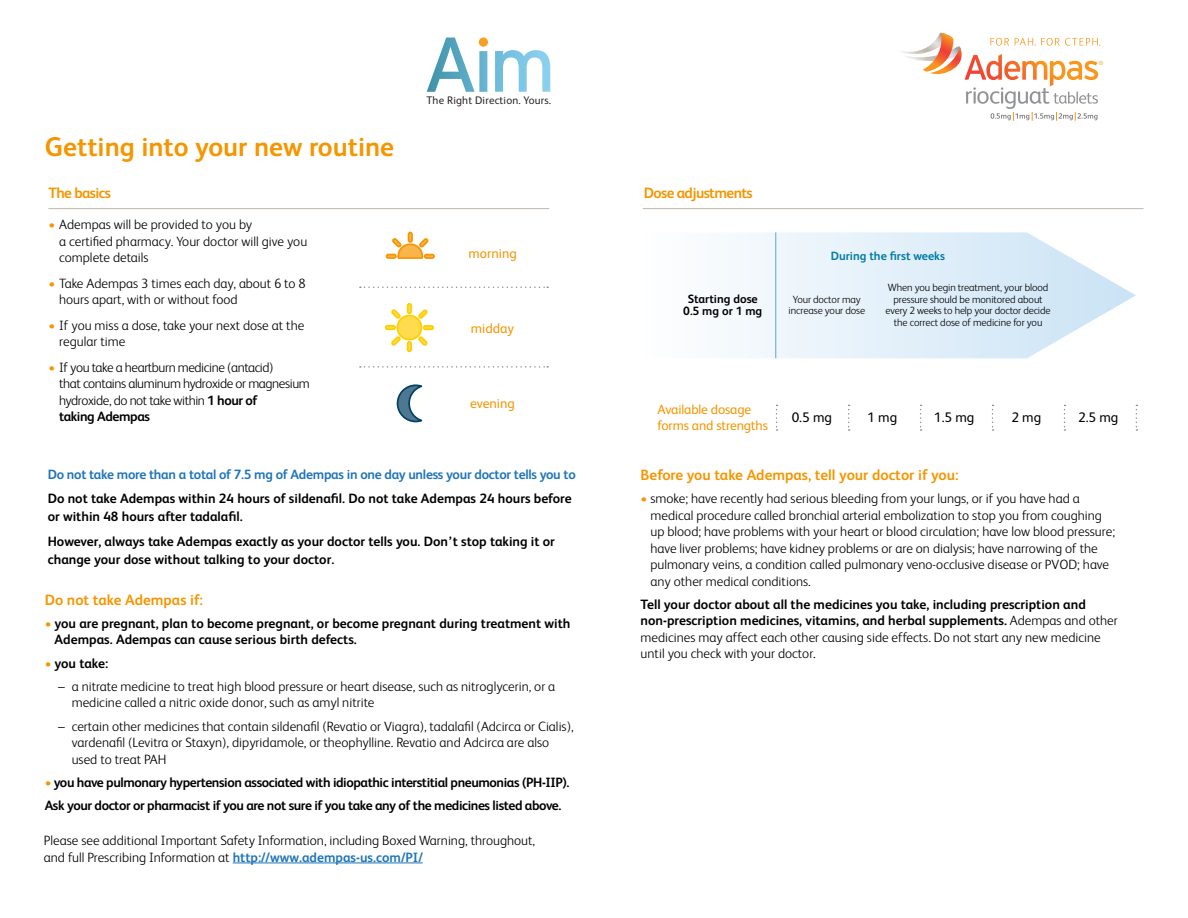
<style>
.page{position:relative;width:1188px;height:918px;background:#fff}
.page>*{position:absolute;margin:0;border:0;box-sizing:border-box;transform-origin:0 0}
.t1{font:700 27px "FS Albert";color:#f59600}
.t2{font:700 15px "FS Albert";color:#f59600}
.t3{font:700 15px "FS Albert";letter-spacing:-.04em;color:#f59600}
.t4{font:13.8px "FS Albert";color:#000}
.t5{font:13.65px "FS Albert";color:#f59600}
.t6{font:300 13.5px/16.5px "FS Albert";color:#000}
.t7{font:700 13.5px/16.5px "FS Albert";color:#000}
.t8{font:700 13.5px/23.2px "FS Albert";letter-spacing:-.03em;color:#000}
.t9{font:300 13.5px/16.5px "FS Albert";letter-spacing:-.03em;color:#000}
.t10{font:700 13.5px "FS Albert";letter-spacing:-.02em;color:#1f75b9}
.t11{font:13.5px/16.2px "FS Albert";letter-spacing:-.01em;color:#f59600}
.t12{font:700 12px/12.9px "FS Albert";color:#000;text-align:center}
.t13{font:700 12px "FS Albert";color:#007ba7}
.t14{font:10.95px "FS Albert";letter-spacing:.015em;color:#292424}
.t15{font:300 10.5px/11.7px "FS Albert";letter-spacing:-.01em;color:#000;text-align:center}
.s1{font-weight:400;color:#f59600}
.s2{font-weight:700}
.s3{font-weight:300;color:#f59600}
.s4{font-weight:700;color:#1f75b9}
.s5{color:#f59600}
.s6{font-weight:300}
</style>
<div class="page">
<svg style="left:901px;top:33px;width:202px;height:88px"></svg>
<div style="left:424px;top:254px;width:11px;height:5px;border:2px solid #f59600;border-radius:2px"></div>
<div style="left:408px;top:232px;width:5px;height:11px;border:2px solid #f59600;border-radius:2px"></div>
<svg style="left:387px;top:233px;width:47px;height:26px"></svg>
<div style="left:386px;top:254px;width:11px;height:5px;border:2px solid #f59600;border-radius:2px"></div>
<div style="left:397px;top:316px;width:24px;height:24px;background:#ffdc4d;border-radius:50%"></div>
<div style="left:397px;top:315px;width:25px;height:25px;border:2px solid #fece00;border-radius:50%"></div>
<div style="left:407px;top:341px;width:5px;height:11px;border:2px solid #fece00;border-radius:2px"></div>
<svg style="left:408px;top:335px;width:20px;height:16px"></svg>
<div style="left:423px;top:325px;width:11px;height:5px;border:2px solid #fece00;border-radius:2px"></div>
<svg style="left:408px;top:306px;width:25px;height:23px"></svg>
<div style="left:407px;top:303px;width:5px;height:11px;border:2px solid #fece00;border-radius:2px"></div>
<svg style="left:391px;top:309px;width:11px;height:11px"></svg>
<div style="left:385px;top:325px;width:11px;height:5px;border:2px solid #fece00;border-radius:2px"></div>
<svg style="left:391px;top:335px;width:11px;height:11px"></svg>
<svg style="left:396px;top:384px;width:27px;height:39px"></svg>
<svg style="left:360px;top:366px;width:188px;height:2px"></svg>
<svg style="left:360px;top:287px;width:188px;height:1px"></svg>
<img style="left:427px;top:38px;width:123px;height:54px">
<div style="left:479px;top:37px;width:9px;height:10px;background:#f79f24;border-radius:50%"></div>
<svg style="left:731px;top:232px;width:405px;height:126px"></svg>
<hr style="left:776px;top:232px;width:1px;height:126px;background:#c7e0eb">
<hr style="left:775px;top:232px;width:1px;height:126px;background:#00719f">
<hr style="left:233px;top:863px;width:190px;height:1px;background:#1f75b9">
<svg style="left:776px;top:405px;width:2px;height:26px"></svg>
<svg style="left:920px;top:405px;width:2px;height:26px"></svg>
<svg style="left:848px;top:405px;width:2px;height:26px"></svg>
<svg style="left:992px;top:405px;width:2px;height:26px"></svg>
<svg style="left:1064px;top:405px;width:2px;height:26px"></svg>
<svg style="left:1136px;top:405px;width:1px;height:26px"></svg>
<hr style="left:48px;top:208px;width:501px;height:1px;background:#beb7ae">
<hr style="left:643px;top:208px;width:501px;height:1px;background:#beb7ae">
<h1 class="t1" style="left:45px;top:129px;width:351px">Getting into your new routine</h1>
<p class="t3" style="left:48px;top:182px;width:64px">The basics</p>
<p class="t6" style="left:59px;top:216px;width:250px;text-indent:-11px"><span class="s1">•</span> Adempas will be provided to you by<br>a certified pharmacy. Your doctor will give you complete details</p>
<p class="t6" style="left:59px;top:274px;width:248px;text-indent:-11px"><span class="s1">•</span> Take Adempas 3 times each day, about 6 to 8 hours apart, with or without food</p>
<p class="t6" style="left:59px;top:316px;width:247px;text-indent:-11px"><span class="s1">•</span> If you miss a dose, take your next dose at the regular time</p>
<p class="t9" style="left:59px;top:358px;width:252px;text-indent:-11px"><span class="s1">•</span> If you take a heartburn medicine (antacid)<br>that contains aluminum hydroxide or magnesium hydroxide, do not take within <span class="s2">1 hour of<br>taking Adempas</span></p>
<p class="t14" style="left:426px;top:93px;width:126px">The Right Direction. Yours.</p>
<p class="t5" style="left:469px;top:244px;width:50px">morning</p>
<p class="t5" style="left:471px;top:319px;width:45px">midday</p>
<p class="t5" style="left:470px;top:394px;width:46px">evening</p>
<p class="t10" style="left:48px;top:465px;width:530px">Do not take more than a total of 7.5 mg of Adempas in one day unless your doctor tells you to</p>
<p class="t7" style="left:48px;top:489px;width:525px;line-height:18px">Do not take Adempas within 24 hours of sildenafil. Do not take Adempas 24 hours before or within 48 hours after tadalafil.</p>
<p class="t7" style="left:48px;top:532px;width:509px;line-height:18px">However, always take Adempas exactly as your doctor tells you. Don’t stop taking it or change your dose without talking to your doctor.</p>
<p class="t2" style="left:45px;top:589px;width:160px">Do not take Adempas if:</p>
<p class="t7" style="left:55px;top:614px;width:517px;text-indent:-10px"><span class="s3">•</span> you are pregnant, plan to become pregnant, or become pregnant during treatment with<br>Adempas. Adempas can cause serious birth defects.</p>
<p class="t7" style="left:45px;top:654px;width:65px"><span class="s3">•</span> you take:</p>
<p class="t6" style="left:72px;top:677px;width:485px;text-indent:-14px">– a nitrate medicine to treat high blood pressure or heart disease, such as nitroglycerin, or a medicine called a nitric oxide donor, such as amyl nitrite</p>
<p class="t6" style="left:72px;top:717px;width:503px;text-indent:-14px">– certain other medicines that contain sildenafil (Revatio or Viagra), tadalafil (Adcirca or Cialis), vardenafil (Levitra or Staxyn), dipyridamole, or theophylline. Revatio and Adcirca are also used to treat PAH</p>
<p class="t8" style="left:45px;top:770px;width:526px"><span class="s3">•</span> you have pulmonary hypertension associated with idiopathic interstitial pneumonias (PH-IIP).<br>Ask your doctor or pharmacist if you are not sure if you take any of the medicines listed above.</p>
<p class="t6" style="left:44px;top:832px;width:493px">Please see additional Important Safety Information, including Boxed Warning, throughout, and full Prescribing Information at <span class="s4">http://www.adempas-us.com/PI/</span></p>
<p class="t3" style="left:644px;top:182px;width:110px">Dose adjustments</p>
<p class="t13" style="left:831px;top:248px;width:116px">During the first weeks</p>
<p class="t12" style="left:683px;top:292px;width:80px">Starting dose<br>0.5 mg or 1 mg</p>
<p class="t15" style="left:789px;top:293px;width:78px">Your doctor may increase your dose</p>
<p class="t15" style="left:886px;top:281px;width:166px">When you begin treatment, your blood pressure should be monitored about every 2 weeks to help your doctor decide the correct dose of medicine for you</p>
<p class="t11" style="left:658px;top:401px;width:112px">Available dosage forms and strengths</p>
<p class="t4" style="left:792px;top:408px;width:42px">0.5 mg</p>
<p class="t4" style="left:867px;top:408px;width:31px">1 mg</p>
<p class="t4" style="left:934px;top:408px;width:42px">1.5 mg</p>
<p class="t4" style="left:1011px;top:408px;width:31px">2 mg</p>
<p class="t4" style="left:1078px;top:408px;width:42px">2.5 mg</p>
<p class="t2" style="left:641px;top:465px;width:319px">Before you take Adempas, tell your doctor if you:</p>
<p class="t6" style="left:651px;top:490px;width:466px;text-indent:-10px"><span class="s5">•</span> smoke; have recently had serious bleeding from your lungs, or if you have had a medical procedure called bronchial arterial embolization to stop you from coughing up blood; have problems with your heart or blood circulation; have low blood pressure; have liver problems; have kidney problems or are on dialysis; have narrowing of the pulmonary veins, a condition called pulmonary veno-occlusive disease or PVOD; have any other medical conditions.</p>
<p class="t7" style="left:641px;top:595px;width:479px">Tell your doctor about all the medicines you take, including prescription and non-prescription medicines, vitamins, and herbal supplements. <span class="s6">Adempas and other medicines may affect each other causing side effects. Do not start any new medicine until you check with your doctor.</span></p>
</div>
